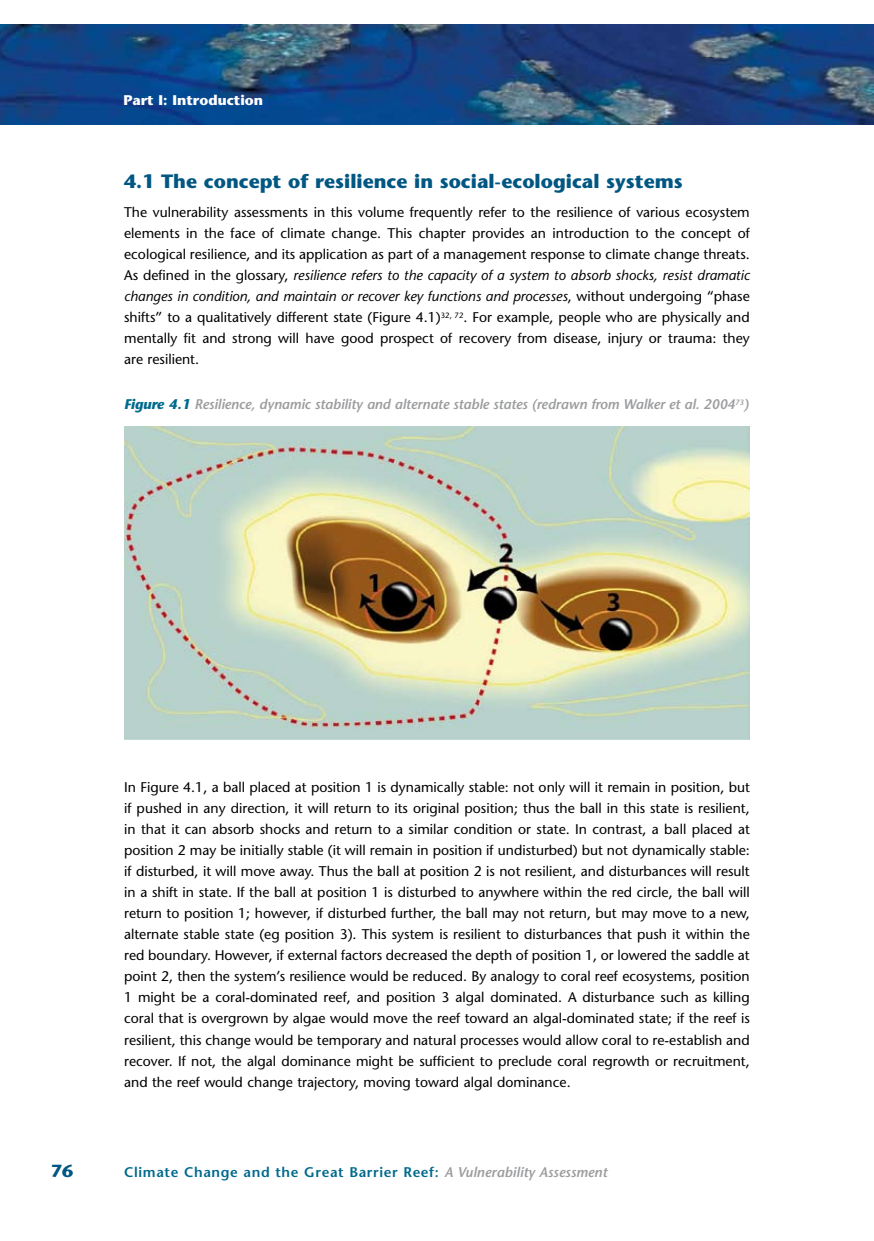
<style>
.page{position:relative;width:874px;height:1241px;background:#fff}
.page>*{position:absolute;margin:0;border:0;box-sizing:border-box;transform-origin:0 0}
.t1{font:700 19.25px "Stone Sans";color:#005782}
.t2{font:700 17.5px "Stone Sans";color:#005782}
.t3{font:14px/21px "Stone Sans";color:#000;text-align:justify}
.t4{font:italic 600 14px "Stone Sans";letter-spacing:-.01em;color:#9c9d9f}
.t5{font:600 14px "Stone Sans";letter-spacing:.045em;color:#006a8d}
.t6{font:700 14px "Stone Sans";color:#fff}
.s1{font-style:italic}
.s2{font-weight:700;color:#006a8d}
.s3{font-style:italic;color:#9c9d9f}
</style>
<div class="page">
<img style="left:0;top:25px;width:874px;height:99px">
<img style="left:124px;top:427px;width:625px;height:311px">
<p class="t6" style="left:123px;top:92px;width:141px">Part I: Introduction</p>
<h1 class="t1" style="left:124px;top:170px;width:559px">4.1 The concept of resilience in social-ecological systems</h1>
<p class="t3" style="left:124px;top:201px;width:627px">The vulnerability assessments in this volume frequently refer to the resilience of various ecosystem elements in the face of climate change. This chapter provides an introduction to the concept of ecological resilience, and its application as part of a management response to climate change threats.<br>As defined in the glossary, <span class="s1">resilience refers to the capacity of a system to absorb shocks, resist dramatic changes in condition, and maintain or recover key functions and processes</span>, without undergoing “phase shifts” to a qualitatively different state (Figure 4.1)<sup>32,</sup> <sup>72</sup>. For example, people who are physically and mentally fit and strong will have good prospect of recovery from disease, injury or trauma: they are resilient.</p>
<p class="t4" style="left:124px;top:395px;width:625px"><span class="s2">Figure 4.1</span> Resilience, dynamic stability and alternate stable states (redrawn from Walker et al. 2004<sup>73</sup>)</p>
<p class="t3" style="left:124px;top:776px;width:627px">In Figure 4.1, a ball placed at position 1 is dynamically stable: not only will it remain in position, but if pushed in any direction, it will return to its original position; thus the ball in this state is resilient, in that it can absorb shocks and return to a similar condition or state. In contrast, a ball placed at position 2 may be initially stable (it will remain in position if undisturbed) but not dynamically stable: if disturbed, it will move away. Thus the ball at position 2 is not resilient, and disturbances will result in a shift in state. If the ball at position 1 is disturbed to anywhere within the red circle, the ball will return to position 1; however, if disturbed further, the ball may not return, but may move to a new, alternate stable state (eg position 3). This system is resilient to disturbances that push it within the red boundary. However, if external factors decreased the depth of position 1, or lowered the saddle at point 2, then the system’s resilience would be reduced. By analogy to coral reef ecosystems, position 1 might be a coral-dominated reef, and position 3 algal dominated. A disturbance such as killing coral that is overgrown by algae would move the reef toward an algal-dominated state; if the reef is resilient, this change would be temporary and natural processes would allow coral to re-establish and recover. If not, the algal dominance might be sufficient to preclude coral regrowth or recruitment, and the reef would change trajectory, moving toward algal dominance.</p>
<p class="t2" style="left:51px;top:1160px;width:24px">76</p>
<p class="t5" style="left:124px;top:1163px;width:484px">Climate Change and the Great Barrier Reef: <span class="s3">A Vulnerability Assessment</span></p>
</div>
